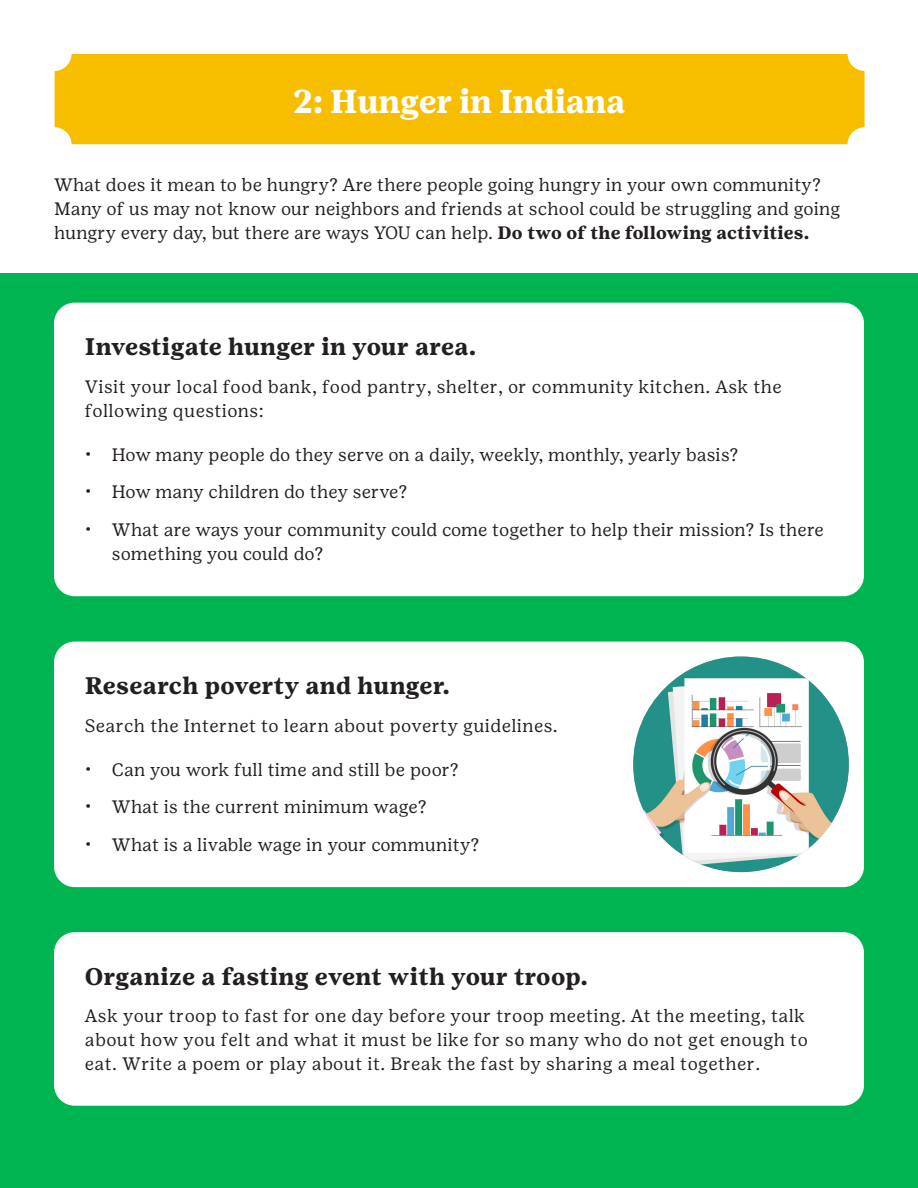
<style>
.page{position:relative;width:918px;height:1188px;background:#fff}
.page>*{position:absolute;margin:0;border:0;box-sizing:border-box;transform-origin:0 0}
.t1{font:700 33px "Girl Scout Text";letter-spacing:-.02em;color:#fff}
.t2{font:700 24px "Girl Scout Text";letter-spacing:.01em;color:#231f20}
.t3{font:18px/24px "Girl Scout Text";letter-spacing:.01em;color:#231f20}
.s1{font-weight:700}
</style>
<div class="page">
<div style="left:55px;top:54px;width:810px;height:90px;background:#f7be00"></div>
<div style="left:0;top:273px;width:918px;height:915px;background:#00b451"></div>
<div style="left:54px;top:303px;width:810px;height:293px;background:#fff;border-radius:21px"></div>
<div style="left:54px;top:642px;width:810px;height:245px;background:#fff;border-radius:21px"></div>
<div style="left:54px;top:932px;width:810px;height:174px;background:#fff;border-radius:21px"></div>
<img style="left:633px;top:657px;width:216px;height:215px;border-radius:108px">
<p class="t1" style="left:292px;top:82px;width:335px">2: Hunger in Indiana</p>
<p class="t3" style="left:54px;top:173px;width:788px">What does it mean to be hungry? Are there people going hungry in your own community?<br>Many of us may not know our neighbors and friends at school could be struggling and going hungry every day, but there are ways YOU can help. <span class="s1">Do two of the following activities.</span></p>
<p class="t2" style="left:85px;top:332px;width:393px">Investigate hunger in your area.</p>
<p class="t3" style="left:85px;top:374px;width:699px">Visit your local food bank, food pantry, shelter, or community kitchen. Ask the following questions:</p>
<p class="t3" style="left:85px;top:442px;width:655px">• How many people do they serve on a daily, weekly, monthly, yearly basis?</p>
<p class="t3" style="left:85px;top:480px;width:324px">• How many children do they serve?</p>
<p class="t3" style="left:112px;top:517px;width:713px;text-indent:-27px">• What are ways your community could come together to help their mission? Is there something you could do?</p>
<p class="t2" style="left:85px;top:671px;width:367px">Research poverty and hunger.</p>
<p class="t3" style="left:85px;top:713px;width:474px">Search the Internet to learn about poverty guidelines.</p>
<p class="t3" style="left:85px;top:757px;width:375px">• Can you work full time and still be poor?</p>
<p class="t3" style="left:85px;top:795px;width:343px">• What is the current minimum wage?</p>
<p class="t3" style="left:85px;top:832px;width:396px">• What is a livable wage in your community?</p>
<p class="t2" style="left:85px;top:962px;width:505px">Organize a fasting event with your troop.</p>
<p class="t3" style="left:85px;top:1004px;width:724px">Ask your troop to fast for one day before your troop meeting. At the meeting, talk about how you felt and what it must be like for so many who do not get enough to eat. Write a poem or play about it. Break the fast by sharing a meal together.</p>
</div>
